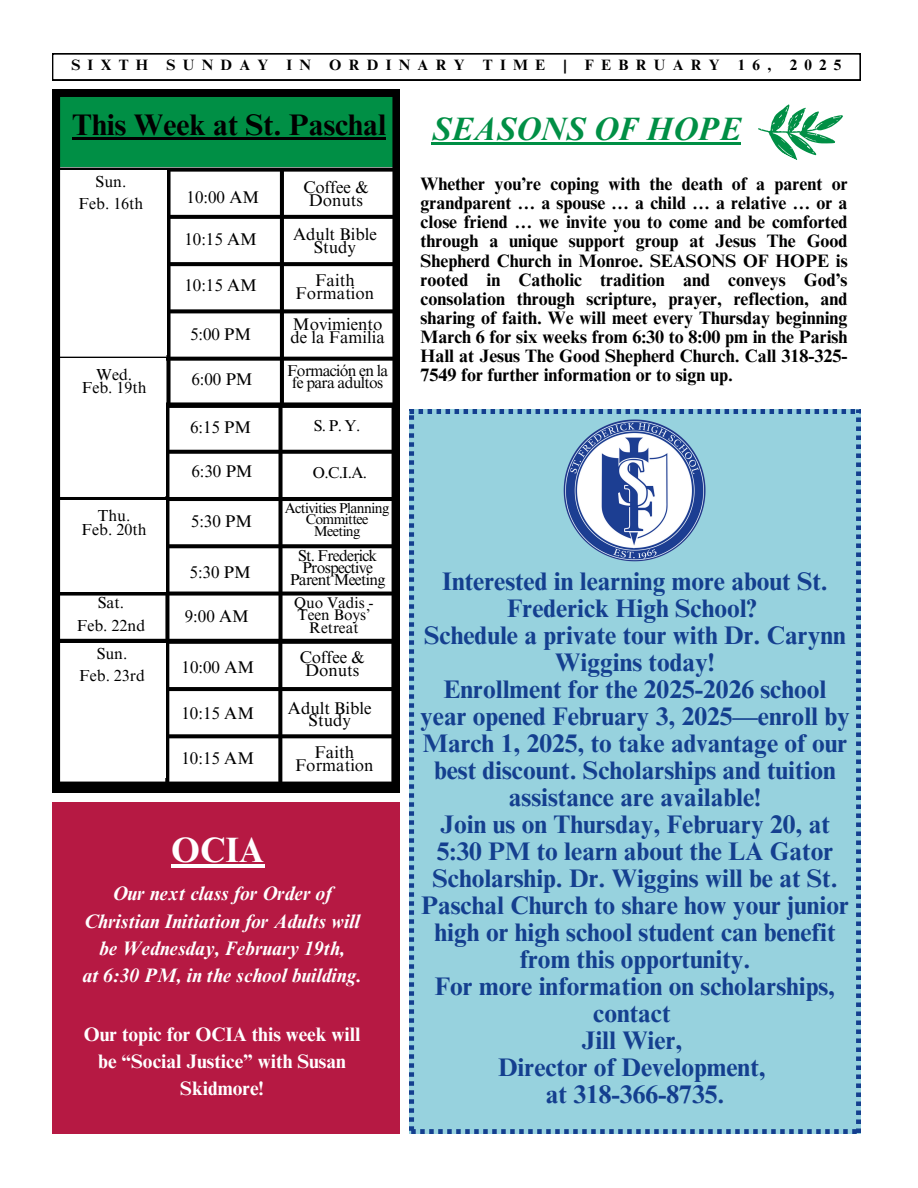
<style>
.page{position:relative;width:918px;height:1188px;background:#fff}
.page>*{position:absolute;margin:0;border:0;box-sizing:border-box;transform-origin:0 0}
.t1{font:700 35.25px "Times NRMT Pro";color:#fff}
.t2{font:italic 700 32.4px "Times NRMT Pro";color:#008f45}
.t3{font:700 29.85px "Times NRMT Pro";color:#000}
.t4{font:700 25.5px/27px "Times NRMT Pro";color:#143f8f;text-align:center}
.t5{font:italic 700 19.5px/27.3px "Times NRMT Pro";color:#fff;text-align:center}
.t6{font:700 19.5px/27.3px "Times NRMT Pro";color:#fff;text-align:center}
.t7{font:700 18px/19.2px "Times NRMT Pro";color:#000;text-align:justify}
.t8{font:16.95px/12.8px "Times NRMT Pro";color:#000;text-align:center}
.t9{font:16.05px/22.4px "Times NRMT Pro";color:#000;text-align:center}
.t10{font:15.75px/11.6px "Times NRMT Pro";letter-spacing:-.04em;color:#000;text-align:center}
.t11{font:15.45px/12.3px "Times NRMT Pro";color:#000;text-align:center}
.t12{font:700 15px "Times NRMT Pro";letter-spacing:.485em;color:#000}
.t13{font:14.25px/11.2px "Times NRMT Pro";letter-spacing:-.04em;color:#000;text-align:center}
</style>
<div class="page">
<div style="left:52px;top:802px;width:348px;height:332px;background:#b61943"></div>
<svg style="left:52px;top:172px;width:348px;height:620px"></svg>
<svg style="left:52px;top:54px;width:809px;height:118px"></svg>
<div style="left:410px;top:410px;width:451px;height:724px;background:#97d2de"></div>
<img style="left:564px;top:419px;width:142px;height:142px">
<hr style="left:72px;top:137px;width:314px;height:2px;background:#000">
<hr style="left:171px;top:864px;width:93px;height:3px;background:#fff">
<hr style="left:432px;top:142px;width:309px;height:2px;background:#008f45">
<h2 class="t12" style="left:71px;top:60px;width:772px">SIXTH SUNDAY IN ORDINARY TIME | FEBRUARY 16, 2025</h2>
<h6 class="t3" style="left:72px;top:113px;width:315px">This Week at St. Paschal</h6>
<h6 class="t9" style="left:79px;top:172px;width:66px">Sun.<br>Feb. 16th</h6>
<h5 class="t9" style="left:82px;top:369px;width:66px;line-height:13.8px">Wed.<br>Feb. 19th</h5>
<h6 class="t8" style="left:187px;top:193px;width:74px">10:00 AM</h6>
<h6 class="t8" style="left:303px;top:183px;width:67px">Coffee &amp;<br>Donuts</h6>
<h6 class="t8" style="left:184px;top:235px;width:74px">10:15 AM</h6>
<h6 class="t8" style="left:293px;top:230px;width:85px">Adult Bible<br>Study</h6>
<h5 class="t8" style="left:184px;top:281px;width:74px">10:15 AM</h5>
<h5 class="t8" style="left:296px;top:276px;width:80px">Faith<br>Formation</h5>
<h6 class="t8" style="left:190px;top:330px;width:63px">5:00 PM</h6>
<p class="t8" style="left:290px;top:320px;width:96px;text-align:left">Movimiento de la Familia</p>
<h5 class="t10" style="left:287px;top:367px;width:103px">Formación en la</h5>
<h6 class="t8" style="left:191px;top:375px;width:63px">6:00 PM</h6>
<h5 class="t10" style="left:292px;top:378px;width:92px">fe para adultos</h5>
<h5 class="t8" style="left:190px;top:423px;width:63px">6:15 PM</h5>
<p class="t10" style="left:314px;top:422px;width:48px">S. P. Y.</p>
<h5 class="t8" style="left:191px;top:467px;width:63px">6:30 PM</h5>
<h6 class="t10" style="left:313px;top:468px;width:56px">O.C.I.A.</h6>
<h5 class="t9" style="left:82px;top:511px;width:66px;line-height:13.8px">Thu.<br>Feb. 20th</h5>
<h5 class="t8" style="left:191px;top:517px;width:63px">5:30 PM</h5>
<h1 class="t9" style="left:77px;top:594px;width:70px">Sat.<br>Feb. 22nd</h1>
<h6 class="t8" style="left:190px;top:568px;width:63px">5:30 PM</h6>
<h4 class="t8" style="left:185px;top:612px;width:66px">9:00 AM</h4>
<h6 class="t13" style="left:285px;top:504px;width:106px">Activities Planning<br>Committee<br>Meeting</h6>
<h6 class="t10" style="left:290px;top:552px;width:97px">St. Frederick<br>Prospective<br>Parent Meeting</h6>
<h4 class="t11" style="left:294px;top:599px;width:81px">Quo Vadis -<br>Teen Boys’<br>Retreat</h4>
<p class="t9" style="left:79px;top:644px;width:67px">Sun.<br>Feb. 23rd</p>
<h6 class="t8" style="left:182px;top:663px;width:74px">10:00 AM</h6>
<h5 class="t8" style="left:300px;top:653px;width:67px">Coffee &amp;<br>Donuts</h5>
<h5 class="t8" style="left:181px;top:708px;width:74px">10:15 AM</h5>
<h5 class="t8" style="left:288px;top:703px;width:85px">Adult Bible<br>Study</h5>
<p class="t8" style="left:181px;top:754px;width:74px">10:15 AM</p>
<h6 class="t8" style="left:295px;top:748px;width:80px">Faith<br>Formation</h6>
<h5 class="t1" style="left:171px;top:837px;width:95px">OCIA</h5>
<h5 class="t5" style="left:83px;top:883px;width:281px">Our next class for Order of<br>Christian Initiation for Adults will be Wednesday, February 19th,<br>at 6:30 PM, in the school building.</h5>
<h5 class="t6" style="left:84px;top:1023px;width:278px">Our topic for OCIA this week will be “Social Justice” with Susan<br>Skidmore!</h5>
<h5 class="t2" style="left:432px;top:117px;width:311px">SEASONS OF HOPE</h5>
<h6 class="t7" style="left:421px;top:176px;width:429px">Whether you’re coping with the death of a parent or grandparent … a spouse … a child … a relative … or a close friend … we invite you to come and be comforted through a unique support group at Jesus The Good Shepherd Church in Monroe. SEASONS OF HOPE is rooted in Catholic tradition and conveys God’s consolation through scripture, prayer, reflection, and sharing of faith. We will meet every Thursday beginning March 6 for six weeks from 6:30 to 8:00 pm in the Parish Hall at Jesus The Good Shepherd Church. Call 318-325- 7549 for further information or to sign up.</h6>
<p class="t4" style="left:420px;top:571px;width:431px">Interested in learning more about St.<br>Frederick High School?<br>Schedule a private tour with Dr. Carynn<br>Wiggins today!<br>Enrollment for the 2025-2026 school year opened February 3, 2025—enroll by<br>March 1, 2025, to take advantage of our best discount. Scholarships and tuition assistance are available!<br>Join us on Thursday, February 20, at<br>5:30 PM to learn about the LA Gator<br>Scholarship. Dr. Wiggins will be at St.<br>Paschal Church to share how your junior high or high school student can benefit from this opportunity.<br>For more information on scholarships, contact<br>Jill Wier,<br>Director of Development,<br>at 318-366-8735.</p>
</div>
